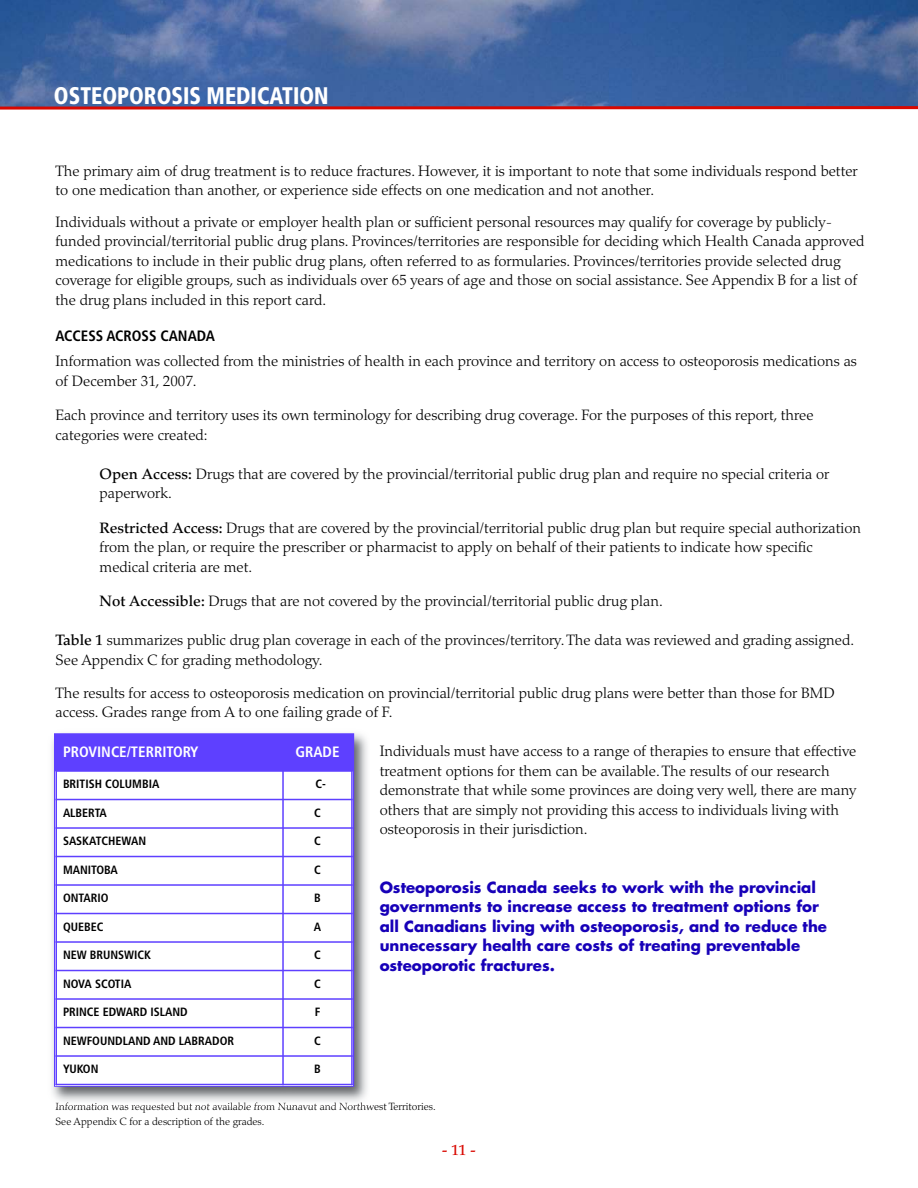
<style>
.page{position:relative;width:918px;height:1188px;background:#fff}
.page>*{position:absolute;margin:0;border:0;box-sizing:border-box;transform-origin:0 0}
.t1{font:900 condensed 24px "Frutiger";color:#fff;scale:.9 1}
.t2{font:300 15px/19.5px "Palatino";color:#000}
.t3{font:700 15px/19.5px "Futura";color:#1700b8}
.t4{font:700 condensed 15px "Frutiger";color:#fff}
.t5{font:700 condensed 15px "Frutiger";color:#000}
.t6{font:500 15px "Palatino";color:#d90800}
.t7{font:700 condensed 12px "Frutiger";color:#000}
.t8{font:300 10.5px/15px "Palatino";color:#000}
.s1{font-weight:500}
</style>
<div class="page">
<img style="left:0;top:0;width:918px;height:105px">
<svg style="left:0;top:105px;width:918px;height:5px;background:#b4414d"></svg>
<img style="left:52px;top:733px;width:322px;height:373px">
<img style="left:56px;top:1102px;width:30px;height:4px">
<div style="left:54px;top:733px;width:300px;height:354px;border:2px solid #5e40ff"></div>
<div style="left:56px;top:735px;width:227px;height:36px;background:#5e40ff"></div>
<div style="left:283px;top:735px;width:70px;height:36px;background:#5e40ff"></div>
<div style="left:56px;top:771px;width:227px;height:29px;background:#fff"></div>
<div style="left:283px;top:771px;width:70px;height:29px;background:#fff"></div>
<div style="left:56px;top:800px;width:227px;height:28px;background:#fff"></div>
<div style="left:283px;top:800px;width:70px;height:28px;background:#fff"></div>
<div style="left:56px;top:828px;width:227px;height:29px;background:#fff"></div>
<div style="left:283px;top:828px;width:70px;height:29px;background:#fff"></div>
<div style="left:56px;top:857px;width:227px;height:28px;background:#fff"></div>
<div style="left:283px;top:857px;width:70px;height:28px;background:#fff"></div>
<div style="left:56px;top:885px;width:227px;height:29px;background:#fff"></div>
<div style="left:283px;top:885px;width:70px;height:29px;background:#fff"></div>
<div style="left:56px;top:914px;width:227px;height:28px;background:#fff"></div>
<div style="left:283px;top:914px;width:70px;height:28px;background:#fff"></div>
<div style="left:56px;top:942px;width:227px;height:29px;background:#fff"></div>
<div style="left:283px;top:942px;width:70px;height:29px;background:#fff"></div>
<div style="left:56px;top:971px;width:227px;height:28px;background:#fff"></div>
<div style="left:283px;top:971px;width:70px;height:28px;background:#fff"></div>
<div style="left:56px;top:999px;width:227px;height:29px;background:#fff"></div>
<div style="left:283px;top:999px;width:70px;height:29px;background:#fff"></div>
<div style="left:56px;top:1028px;width:227px;height:28px;background:#fff"></div>
<div style="left:283px;top:1028px;width:70px;height:28px;background:#fff"></div>
<div style="left:56px;top:1056px;width:227px;height:29px;background:#fff"></div>
<div style="left:283px;top:1056px;width:70px;height:29px;background:#fff"></div>
<hr style="left:56px;top:735px;width:1px;height:350px;background:#5e40ff">
<hr style="left:282px;top:735px;width:2px;height:350px;background:#5e40ff">
<hr style="left:351px;top:735px;width:2px;height:350px;background:#5e40ff">
<hr style="left:56px;top:770px;width:297px;height:2px;background:#5e40ff">
<hr style="left:56px;top:799px;width:297px;height:1px;background:#5e40ff">
<hr style="left:56px;top:827px;width:297px;height:2px;background:#5e40ff">
<hr style="left:56px;top:856px;width:297px;height:1px;background:#5e40ff">
<hr style="left:56px;top:884px;width:297px;height:2px;background:#5e40ff">
<hr style="left:56px;top:913px;width:297px;height:1px;background:#5e40ff">
<hr style="left:56px;top:941px;width:297px;height:2px;background:#5e40ff">
<hr style="left:56px;top:970px;width:297px;height:1px;background:#5e40ff">
<hr style="left:56px;top:998px;width:297px;height:2px;background:#5e40ff">
<hr style="left:56px;top:1027px;width:297px;height:1px;background:#5e40ff">
<hr style="left:56px;top:1055px;width:297px;height:2px;background:#5e40ff">
<hr style="left:56px;top:1084px;width:297px;height:1px;background:#5e40ff">
<h1 class="t1" style="left:54px;top:85px;width:307px">OSTEOPOROSIS MEDICATION</h1>
<p class="t2" style="left:56px;top:163px;width:804px">The primary aim of drug treatment is to reduce fractures. However, it is important to note that some individuals respond better to one medication than another, or experience side effects on one medication and not another.</p>
<p class="t2" style="left:56px;top:214px;width:811px">Individuals without a private or employer health plan or sufficient personal resources may qualify for coverage by publicly&shy;funded provincial/territorial public drug plans. Provinces/territories are responsible for deciding which Health Canada approved medications to include in their public drug plans, often referred to as formularies. Provinces/territories provide selected drug coverage for eligible groups, such as individuals over 65 years of age and those on social assistance. See Appendix B for a list of the drug plans included in this report card.</p>
<p class="t5" style="left:56px;top:328px;width:161px">ACCESS ACROSS CANADA</p>
<p class="t2" style="left:56px;top:353px;width:803px">Information was collected from the ministries of health in each province and territory on access to osteoporosis medications as of December 31, 2007.</p>
<p class="t2" style="left:56px;top:407px;width:760px">Each province and territory uses its own terminology for describing drug coverage. For the purposes of this report, three categories were created:</p>
<p class="t2" style="left:100px;top:465px;width:731px"><span class="s1">Open Access:</span> Drugs that are covered by the provincial/territorial public drug plan and require no special criteria or paperwork.</p>
<p class="t2" style="left:100px;top:519px;width:763px"><span class="s1">Restricted Access:</span> Drugs that are covered by the provincial/territorial public drug plan but require special authorization from the plan, or require the prescriber or pharmacist to apply on behalf of their patients to indicate how specific medical criteria are met.</p>
<p class="t2" style="left:100px;top:593px;width:565px"><span class="s1">Not Accessible:</span> Drugs that are not covered by the provincial/territorial public drug plan.</p>
<p class="t2" style="left:56px;top:632px;width:800px"><span class="s1">Table 1</span> summarizes public drug plan coverage in each of the provinces/territory. The data was reviewed and grading assigned.<br>See Appendix C for grading methodology.</p>
<p class="t2" style="left:56px;top:684px;width:781px">The results for access to osteoporosis medication on provincial/territorial public drug plans were better than those for BMD access. Grades range from A to one failing grade of F.</p>
<p class="t2" style="left:380px;top:743px;width:478px">Individuals must have access to a range of therapies to ensure that effective treatment options for them can be available. The results of our research demonstrate that while some provinces are doing very well, there are many others that are simply not providing this access to individuals living with osteoporosis in their jurisdiction.</p>
<p class="t4" style="left:63px;top:744px;width:137px">PROVINCE/TERRITORY</p>
<p class="t4" style="left:295px;top:744px;width:46px">GRADE</p>
<p class="t7" style="left:63px;top:778px;width:98px">BRITISH COLUMBIA</p>
<p class="t7" style="left:315px;top:778px;width:12px">C-</p>
<p class="t7" style="left:63px;top:806px;width:45px">ALBERTA</p>
<p class="t7" style="left:314px;top:806px;width:8px">C</p>
<p class="t7" style="left:63px;top:835px;width:85px">SASKATCHEWAN</p>
<p class="t7" style="left:314px;top:835px;width:8px">C</p>
<p class="t7" style="left:63px;top:863px;width:56px">MANITOBA</p>
<p class="t7" style="left:314px;top:863px;width:8px">C</p>
<p class="t7" style="left:63px;top:892px;width:47px">ONTARIO</p>
<p class="t7" style="left:314px;top:892px;width:8px">B</p>
<p class="t7" style="left:63px;top:920px;width:42px">QUEBEC</p>
<p class="t7" style="left:314px;top:920px;width:9px">A</p>
<p class="t7" style="left:63px;top:949px;width:90px">NEW BRUNSWICK</p>
<p class="t7" style="left:314px;top:949px;width:8px">C</p>
<p class="t7" style="left:63px;top:977px;width:70px">NOVA SCOTIA</p>
<p class="t7" style="left:314px;top:977px;width:8px">C</p>
<p class="t7" style="left:63px;top:1006px;width:126px">PRINCE EDWARD ISLAND</p>
<p class="t7" style="left:315px;top:1006px;width:7px">F</p>
<p class="t7" style="left:63px;top:1034px;width:173px">NEWFOUNDLAND AND LABRADOR</p>
<p class="t7" style="left:314px;top:1034px;width:8px">C</p>
<p class="t7" style="left:63px;top:1063px;width:37px">YUKON</p>
<p class="t7" style="left:314px;top:1063px;width:8px">B</p>
<p class="t3" style="left:380px;top:878px;width:449px">Osteoporosis Canada seeks to work with the provincial governments to increase access to treatment options for all Canadians living with osteoporosis, and to reduce the unnecessary health care costs of treating preventable osteoporotic fractures.</p>
<p class="t8" style="left:55px;top:1100px;width:382px">Information was requested but not available from Nunavut and Northwest Territories.<br>See Appendix C for a description of the grades.</p>
<p class="t6" style="left:442px;top:1144px;width:36px">-11-</p>
</div>
